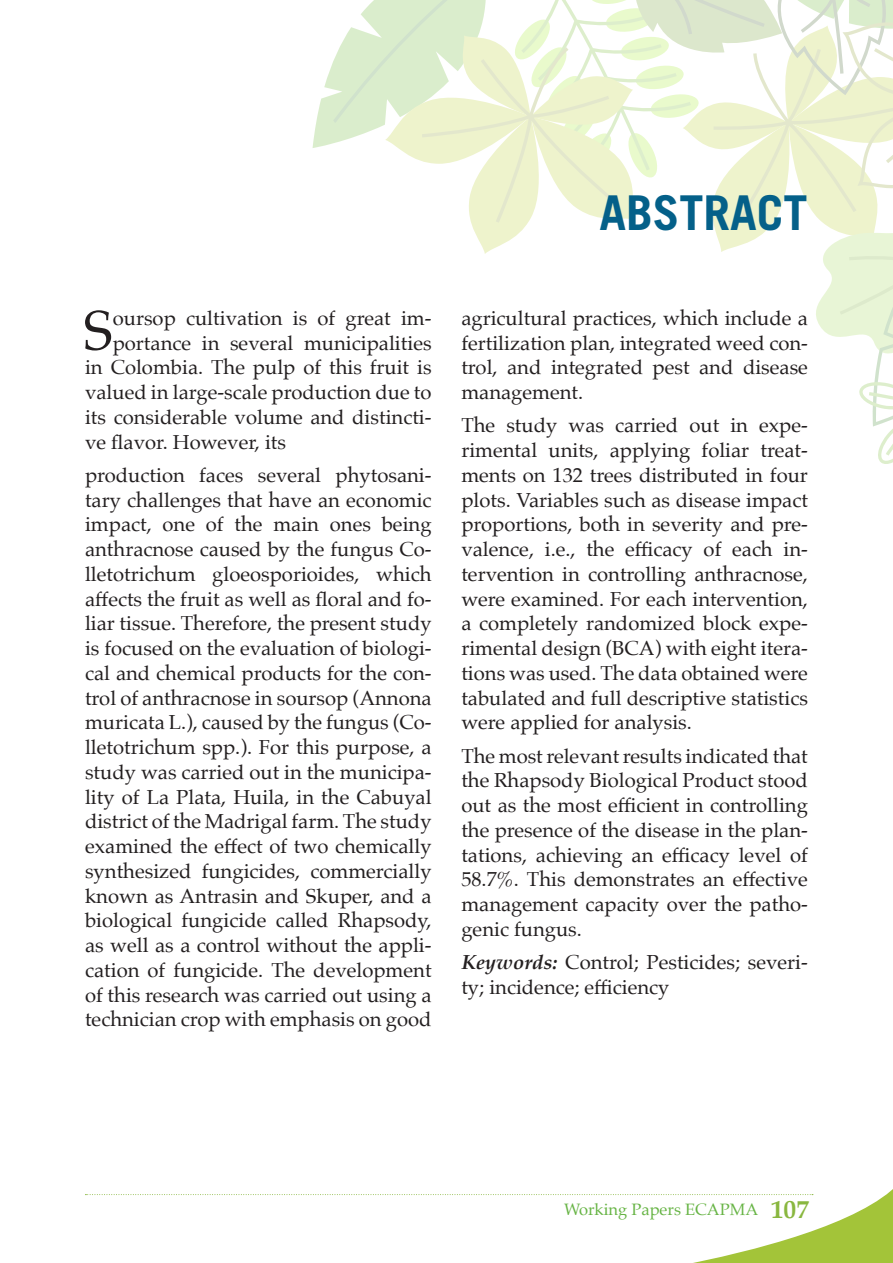
<style>
.page{position:relative;width:893px;height:1263px;background:#fff}
.page>*{position:absolute;margin:0;border:0;box-sizing:border-box;transform-origin:0 0}
.t1{font:55.65px "Palatino";color:#231f20}
.t2{font:700 48px "Trade Gothic LT Std";color:#046089}
.t3{font:20.25px/24.8px "Palatino";color:#231f20;text-align:justify}
.t4{font:16.5px "Palatino";color:#67b445}
.s1{font-weight:700;font-style:italic}
.s2{font-family:"Palatino Linotype";font-weight:700;font-size:25.5px;color:#89b73f}
</style>
<div class="page">
<svg style="left:313px;top:0;width:580px;height:464px"></svg>
<svg style="left:85px;top:1189px;width:808px;height:74px"></svg>
<h2 class="t2" style="left:599px;top:183px;width:210px">ABSTRACT</h2>
<h1 class="t1" style="left:84px;top:284px;width:31px">S</h1>
<p class="t3" style="left:113px;top:306px;width:320px">oursop cultivation is of great im-</p>
<p class="t3" style="left:113px;top:330px;width:320px">portance in several municipalities</p>
<p class="t3" style="left:85px;top:355px;width:348px">in Colombia. The pulp of this fruit is</p>
<p class="t3" style="left:85px;top:380px;width:348px">valued in large-scale production due to</p>
<p class="t3" style="left:85px;top:405px;width:348px">its considerable volume and distincti-</p>
<p class="t3" style="left:85px;top:429px;width:203px">ve flavor. However, its</p>
<p class="t3" style="left:85px;top:463px;width:348px">production faces several phytosani&shy;tary challenges that have an economic impact, one of the main ones being anthracnose caused by the fungus Co&shy;lletotrichum gloeosporioides, which affects the fruit as well as floral and fo&shy;liar tissue. Therefore, the present study is focused on the evaluation of biologi&shy;cal and chemical products for the con&shy;trol of anthracnose in soursop (Annona muricata L.), caused by the fungus (Co&shy;lletotrichum spp.). For this purpose, a study was carried out in the municipa&shy;lity of La Plata, Huila, in the Cabuyal district of the Madrigal farm. The study examined the effect of two chemically synthesized fungicides, commercially known as Antrasin and Skuper, and a biological fungicide called Rhapsody, as well as a control without the appli&shy;cation of fungicide. The development of this research was carried out using a technician crop with emphasis on good</p>
<p class="t3" style="left:461px;top:306px;width:348px">agricultural practices, which include a fertilization plan, integrated weed con&shy;trol, and integrated pest and disease management.</p>
<p class="t3" style="left:461px;top:413px;width:348px">The study was carried out in expe&shy;rimental units, applying foliar treat&shy;ments on 132 trees distributed in four plots. Variables such as disease impact proportions, both in severity and pre&shy;valence, i.e., the efficacy of each in&shy;tervention in controlling anthracnose, were examined. For each intervention, a completely randomized block expe&shy;rimental design (BCA) with eight itera&shy;tions was used. The data obtained were tabulated and full descriptive statistics were applied for analysis.</p>
<p class="t3" style="left:461px;top:743px;width:348px">The most relevant results indicated that the Rhapsody Biological Product stood out as the most efficient in controlling the presence of the disease in the plan&shy;tations, achieving an efficacy level of 58.7%. This demonstrates an effective management capacity over the patho&shy;genic fungus.</p>
<p class="t3" style="left:461px;top:950px;width:348px"><span class="s1">Keywords:</span> Control; Pesticides; severi&shy;ty; incidence; efficiency</p>
<p class="t4" style="left:564px;top:1195px;width:247px">Working Papers ECAPMA <span class="s2">107</span></p>
</div>
